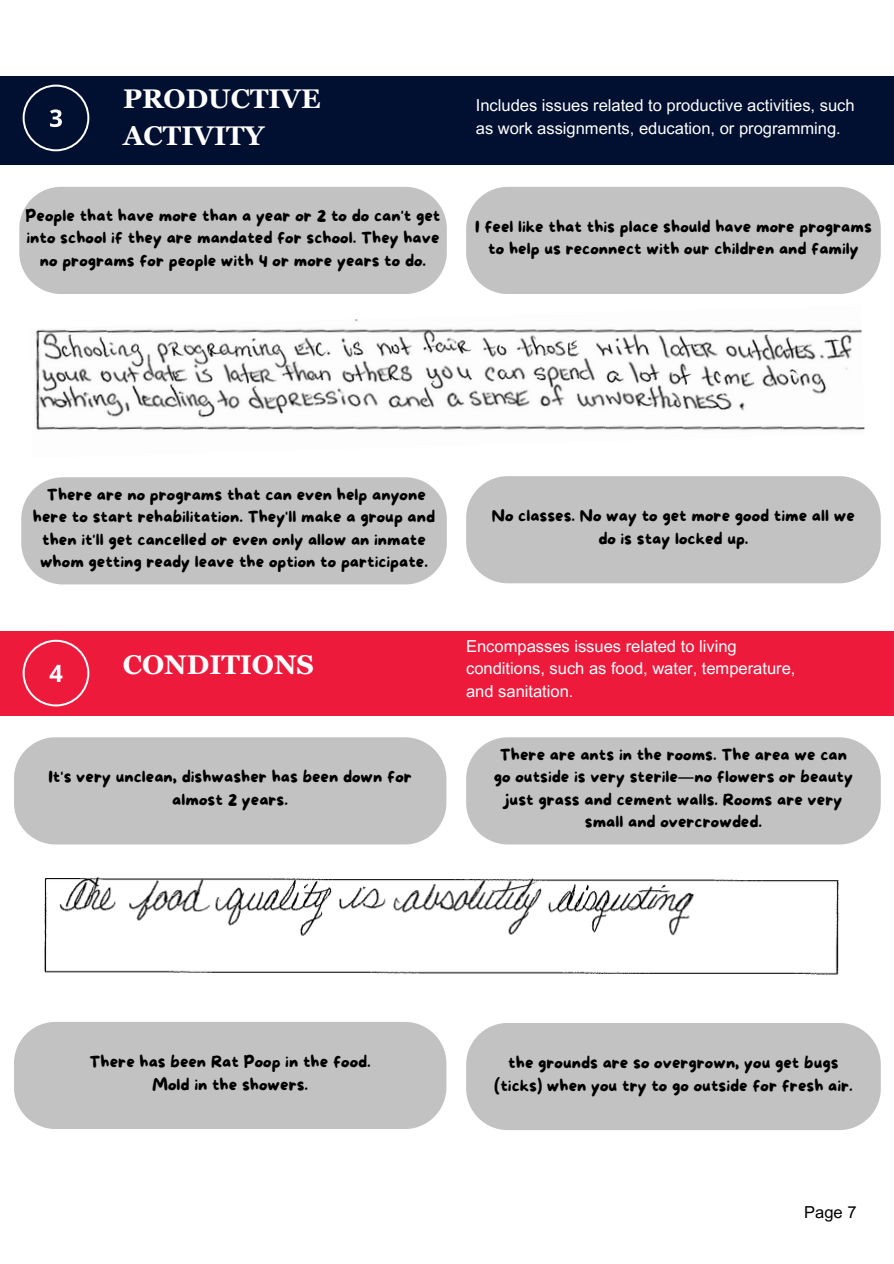
<style>
.page{position:relative;width:894px;height:1264px;background:#fff}
.page>*{position:absolute;margin:0;border:0;box-sizing:border-box;transform-origin:0 0}
.t1{font:700 27px/37.2px "Georgia Pro";color:#fff}
.t2{font:16.5px/22.5px "More Sugar";color:#000;text-align:center}
.t3{font:16.5px/22.5px "Arial MT Pro";color:#fff}
.t4{font:16.5px "Arial MT Pro";color:#000}
.s1{font-family:"Noto Sans Gurmukhi"}
</style>
<div class="page">
<div style="left:0;top:631px;width:893px;height:84px;background:#ed1a3c"></div>
<div style="left:19px;top:187px;width:427px;height:107px;background:#c2c2c2"></div>
<div style="left:21px;top:477px;width:425px;height:107px;background:#c2c2c2"></div>
<div style="left:466px;top:187px;width:414px;height:107px;background:#c2c2c2"></div>
<div style="left:466px;top:476px;width:414px;height:107px;background:#c2c2c2"></div>
<div style="left:0;top:76px;width:893px;height:88px;background:#010f30"></div>
<svg style="left:23px;top:85px;width:66px;height:66px;background:#1e2a47"></svg>
<svg style="left:23px;top:639px;width:66px;height:67px;background:#ef3452"></svg>
<img style="left:35px;top:319px;width:829px;height:111px">
<div style="left:14px;top:737px;width:432px;height:107px;background:#c2c2c2"></div>
<div style="left:14px;top:1022px;width:432px;height:107px;background:#c2c2c2"></div>
<div style="left:466px;top:737px;width:414px;height:107px;background:#c2c2c2"></div>
<div style="left:466px;top:1023px;width:414px;height:107px;background:#c2c2c2"></div>
<img style="left:44px;top:877px;width:795px;height:98px">
<h1 class="t1" style="left:123px;top:80px;width:199px">PRODUCTIVE<br>ACTIVITY</h1>
<p class="t3" style="left:475px;top:96px;width:380px">Includes issues related to productive activities, such as work assignments, education, or programming.</p>
<p class="t2" style="left:26px;top:205px;width:416px">People that have more than a year or 2 to do can't get into school if they are mandated for school. They have no programs for people with 4 or more years to do.</p>
<p class="t2" style="left:475px;top:216px;width:398px">I feel like that this place should have more programs to help us reconnect with our children and family</p>
<p class="t2" style="left:33px;top:484px;width:403px">There are no programs that can even help anyone here to start rehabilitation. They'll make a group and then it'll get cancelled or even only allow an inmate whom getting ready leave the option to participate.</p>
<h1 class="t1" style="left:123px;top:646px;width:193px">CONDITIONS</h1>
<p class="t2" style="left:48px;top:766px;width:365px">It's very unclean, dishwasher has been down for almost 2 years.</p>
<p class="t2" style="left:492px;top:505px;width:364px">No classes. No way to get more good time all we do is stay locked up.</p>
<p class="t3" style="left:466px;top:636px;width:331px">Encompasses issues related to living conditions, such as food, water, temperature, and sanitation.</p>
<p class="t2" style="left:494px;top:744px;width:360px">There are ants in the rooms. The area we can go outside is very sterile<span class="s1">—</span>no flowers or beauty just grass and cement walls. Rooms are very small and overcrowded.</p>
<p class="t2" style="left:90px;top:1051px;width:282px">There has been Rat Poop in the food.<br>Mold in the showers.</p>
<p class="t2" style="left:494px;top:1052px;width:360px">the grounds are so overgrown, you get bugs (ticks) when you try to go outside for fresh air.</p>
<p class="t4" style="left:804px;top:1205px;width:54px">Page 7</p>
</div>
